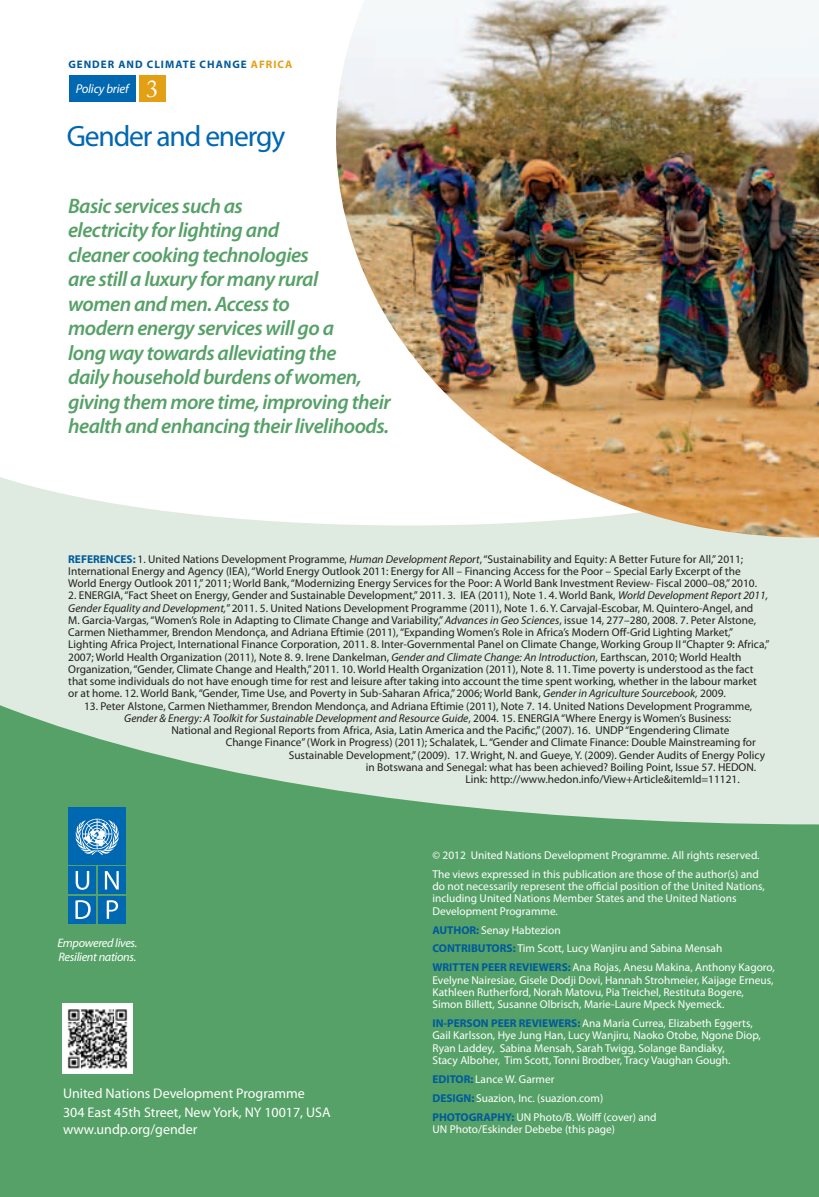
<style>
.page{position:relative;width:819px;height:1197px;background:#fff}
.page>*{position:absolute;margin:0;border:0;box-sizing:border-box;transform-origin:0 0}
.t1{font:29.57px "Myriad Pro";letter-spacing:-.04em;color:#0067b1}
.t2{font:italic 600 21px/24.5px "Myriad Pro";letter-spacing:-.025em;color:#56a167}
.t3{font:14px/19.2px "Myriad Pro";color:#fff}
.t4{font:italic 12.78px "Myriad Pro";letter-spacing:-.02em;color:#fff}
.t5{font:italic 12.25px/13.8px "Myriad";letter-spacing:-.025em;color:#fff}
.t6{font:11.38px/12.2px "Myriad Pro";color:#231f20}
.t7{font:11.38px/12.2px "Myriad Pro";color:#fff}
.t8{font:italic 11.38px "Myriad Pro";color:#231f20}
.t9{font:700 10.85px "Myriad Pro";letter-spacing:.095em;color:#005a9c}
.s1{color:#e4a015}
.s2{font-family:"Adobe Caslon";font-style:normal;font-size:24.32px}
.s3{font-family:"Myriad";font-weight:700;color:#005a9c}
.s4{font-style:italic}
.s5{font-style:normal}
</style>
<div class="page">
<div style="left:0;top:477px;width:819px;height:228px;background:#dfebe0"></div>
<div style="left:69px;top:75px;width:67px;height:27px;background:#0067b1"></div>
<div style="left:139px;top:75px;width:27px;height:27px;background:#e4a015"></div>
<img style="left:336px;top:0;width:483px;height:538px">
<svg style="left:0;top:705px;width:819px;height:492px;background:#6ead7c"></svg>
<img style="left:63px;top:1004px;width:70px;height:70px">
<div style="left:69px;top:866px;width:27px;height:28px;background:#0067b1"></div>
<svg style="left:76px;top:871px;width:13px;height:19px"></svg>
<div style="left:98px;top:866px;width:28px;height:28px;background:#0067b1"></div>
<svg style="left:105px;top:871px;width:14px;height:19px"></svg>
<div style="left:98px;top:896px;width:28px;height:27px;background:#0067b1"></div>
<svg style="left:107px;top:900px;width:11px;height:19px"></svg>
<div style="left:69px;top:896px;width:27px;height:27px;background:#0067b1"></div>
<svg style="left:75px;top:900px;width:16px;height:19px"></svg>
<div style="left:69px;top:808px;width:57px;height:57px;background:#0067b1"></div>
<svg style="left:76px;top:819px;width:43px;height:36px"></svg>
<p class="t9" style="left:68px;top:57px;width:225px">GENDER AND CLIMATE CHANGE <span class="s1">AFRICA</span></p>
<p class="t4" style="left:76px;top:80px;width:84px">Policy brief <span class="s2">3</span></p>
<h1 class="t1" style="left:67px;top:118px;width:220px">Gender and energy</h1>
<p class="t2" style="left:68px;top:193px;width:324px">Basic services such as<br>electricity for lighting and<br>cleaner cooking technologies<br>are still a luxury for many rural<br>women and men. Access to<br>modern energy services will go a<br>long way towards alleviating the<br>daily household burdens of women, giving them more time, improving their health and enhancing their livelihoods.</p>
<p class="t6" style="left:68px;top:553px;width:690px"><span class="s3">REFERENCES:</span> 1. United Nations Development Programme, <span class="s4">Human Development Report</span>, “Sustainability and Equity: A Better Future for All,” 2011;<br>International Energy and Agency (IEA), “World Energy Outlook 2011: Energy for All – Financing Access for the Poor – Special Early Excerpt of the<br>World Energy Outlook 2011,” 2011; World Bank, “Modernizing Energy Services for the Poor: A World Bank Investment Review- Fiscal 2000–08,” 2010.</p>
<p class="t6" style="left:68px;top:589px;width:703px">2. ENERGIA, “Fact Sheet on Energy, Gender and Sustainable Development,” 2011. 3. IEA (2011), Note 1. 4. World Bank, <span class="s4">World Development Report 2011, Gender Equality and Development,</span>” 2011. 5. United Nations Development Programme (2011), Note 1. 6. Y. Carvajal-Escobar, M. Quintero-Angel, and<br>M. Garcia-Vargas, “Women’s Role in Adapting to Climate Change and Variability,” <span class="s4">Advances in Geo Sciences</span>, issue 14, 277–280, 2008. 7. Peter Alstone, Carmen Niethammer, Brendon Mendonça, and Adriana Eftimie (2011), “Expanding Women’s Role in Africa’s Modern Off-Grid Lighting Market,” Lighting Africa Project, International Finance Corporation, 2011. 8. Inter-Governmental Panel on Climate Change, Working Group II “Chapter 9: Africa,” 2007; World Health Organization (2011), Note 8. 9. Irene Dankelman, <span class="s4">Gender and Climate Change: An Introduction</span>, Earthscan, 2010; World Health Organization, “Gender, Climate Change and Health,” 2011. 10. World Health Organization (2011), Note 8. 11. Time poverty is understood as the fact that some individuals do not have enough time for rest and leisure after taking into account the time spent working, whether in the labour market or at home. 12. World Bank, “Gender, Time Use, and Poverty in Sub-Saharan Africa,” 2006; World Bank, <span class="s4">Gender in Agriculture Sourcebook,</span> 2009.</p>
<p class="t6" style="left:84px;top:700px;width:670px">13. Peter Alstone, Carmen Niethammer, Brendon Mendonça, and Adriana Eftimie (2011), Note 7. 14. United Nations Development Programme,</p>
<p class="t8" style="left:124px;top:711px;width:609px">Gender &amp; Energy: A Toolkit for Sustainable Development and Resource Guide<span class="s5">, 2004. 15. ENERGIA “Where Energy is Women’s Business:</span></p>
<p class="t6" style="left:172px;top:724px;width:559px">National and Regional Reports from Africa, Asia, Latin America and the Pacific,” (2007). 16. UNDP “Engendering Climate</p>
<p class="t6" style="left:226px;top:736px;width:532px">Change Finance” (Work in Progress) (2011); Schalatek, L. “Gender and Climate Finance: Double Mainstreaming for</p>
<p class="t6" style="left:289px;top:749px;width:478px">Sustainable Development,” (2009). 17. Wright, N. and Gueye, Y. (2009). Gender Audits of Energy Policy</p>
<p class="t6" style="left:366px;top:761px;width:392px">in Botswana and Senegal: what has been achieved? Boiling Point, Issue 57. HEDON.</p>
<p class="t6" style="left:465px;top:773px;width:276px">Link: http://www.hedon.info/View+Article&amp;itemId=11121.</p>
<p class="t5" style="left:57px;top:937px;width:82px">Empowered lives.<br>Resilient nations.</p>
<p class="t3" style="left:63px;top:1083px;width:269px">United Nations Development Programme<br>304 East 45th Street, New York, NY 10017, USA</p>
<p class="t3" style="left:63px;top:1120px;width:136px">www.undp.org/gender</p>
<p class="t7" style="left:432px;top:845px;width:329px;line-height:18.9px">© 2012 United Nations Development Programme. All rights reserved.<br>The views expressed in this publication are those of the author(s) and</p>
<p class="t7" style="left:432px;top:880px;width:334px">do not necessarily represent the official position of the United Nations, including United Nations Member States and the United Nations<br>Development Programme.</p>
<p class="t7" style="left:432px;top:920px;width:344px;line-height:18.9px"><span class="s3">AUTHOR:</span> Senay Habtezion<br><span class="s3">CONTRIBUTORS:</span> Tim Scott, Lucy Wanjiru and Sabina Mensah<br><span class="s3">WRITTEN PEER REVIEWERS:</span> Ana Rojas, Anesu Makina, Anthony Kagoro,</p>
<p class="t7" style="left:432px;top:974px;width:343px">Evelyne Nairesiae, Gisele Dodji Dovi, Hannah Strohmeier, Kaijage Erneus,<br>Kathleen Rutherford, Norah Matovu, Pia Treichel, Restituta Bogere,<br>Simon Billett, Susanne Olbrisch, Marie-Laure Mpeck Nyemeck.</p>
<p class="t7" style="left:432px;top:1017px;width:330px"><span class="s3">IN-PERSON PEER REVIEWERS:</span> Ana Maria Currea, Elizabeth Eggerts, Gail Karlsson, Hye Jung Han, Lucy Wanjiru, Naoko Otobe, Ngone Diop, Ryan Laddey, Sabina Mensah, Sarah Twigg, Solange Bandiaky,<br>Stacy Alboher, Tim Scott, Tonni Brodber, Tracy Vaughan Gough.</p>
<p class="t7" style="left:432px;top:1069px;width:226px;line-height:18.9px"><span class="s3">EDITOR:</span> Lance W. Garmer<br><span class="s3">DESIGN:</span> Suazion, Inc. (suazion.com)<br><span class="s3">PHOTOGRAPHY:</span> UN Photo/B. Wolff (cover) and</p>
<p class="t7" style="left:432px;top:1123px;width:184px">UN Photo/Eskinder Debebe (this page)</p>
</div>
